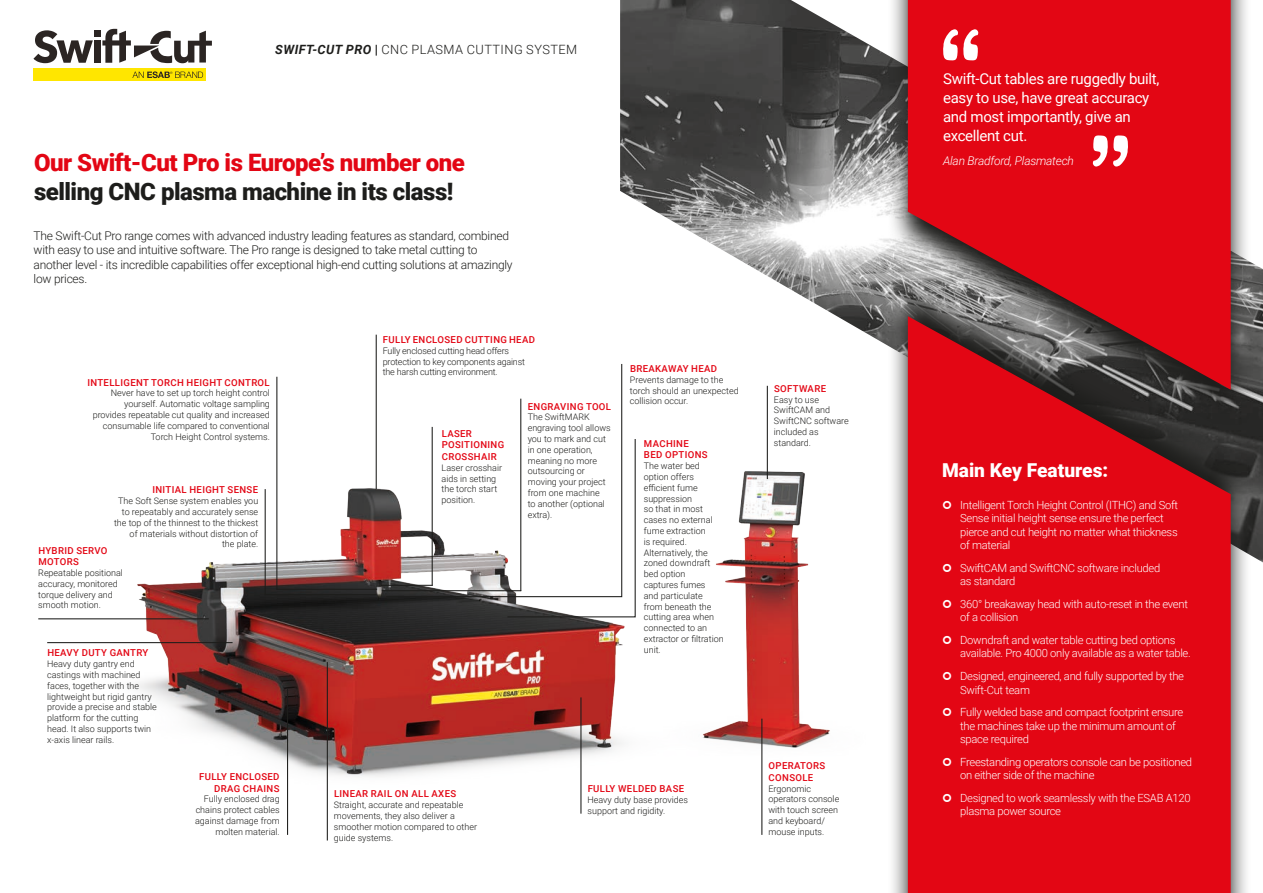
<style>
.page{position:relative;width:1263px;height:893px;background:#fff}
.page>*{position:absolute;margin:0;border:0;box-sizing:border-box;transform-origin:0 0}
.t1{font:900 24px/28.8px "Roboto";letter-spacing:-.02em;color:#e30614}
.t2{font:900 19.2px "Roboto";color:#fff}
.t3{font:15px/19.2px "Roboto";letter-spacing:-.02em;color:#fff}
.t4{font:300 12.75px "Roboto";letter-spacing:.035em;color:#1d1d1b}
.t5{font:300 12px/14.4px "Roboto";letter-spacing:-.02em;color:#1d1d1b}
.t6{font:italic 300 12px "Roboto";letter-spacing:-.02em;color:#fff}
.t7{font:300 11.25px/13.5px "Roboto";letter-spacing:-.025em;color:#fff}
.t8{font:500 9.6px/11.6px "Roboto";letter-spacing:.035em;color:#e30614}
.t9{font:300 9px/10.8px "Roboto";color:#1d1d1b}
.t10{font:300 9px/10.8px "Roboto";letter-spacing:-.02em;color:#1d1d1b}
.s1{font-weight:700;font-style:italic}
.s2{font-weight:900}
.s3{color:#1d1d1b}
</style>
<div class="page">
<img style="left:53px;top:387px;width:777px;height:454px">
<img style="left:620px;top:0;width:643px;height:562px">
<svg style="left:888px;top:0;width:363px;height:280px"></svg>
<div style="left:908px;top:0;width:323px;height:280px;background:#e30614"></div>
<svg style="left:943px;top:28px;width:36px;height:33px"></svg>
<svg style="left:1092px;top:135px;width:36px;height:32px"></svg>
<hr style="left:376px;top:335px;width:1px;height:154px;background:#1d1d1b">
<hr style="left:580px;top:697px;width:1px;height:117px;background:#1d1d1b">
<hr style="left:761px;top:719px;width:1px;height:116px;background:#1d1d1b">
<svg style="left:888px;top:280px;width:363px;height:613px;background:#ae898b"></svg>
<svg style="left:908px;top:316px;width:323px;height:577px;background:#ce0d19"></svg>
<hr style="left:767px;top:386px;width:1px;height:93px;background:#1d1d1b">
<hr style="left:47px;top:642px;width:186px;height:1px;background:#1d1d1b">
<hr style="left:327px;top:662px;width:1px;height:178px;background:#1d1d1b">
<hr style="left:287px;top:688px;width:1px;height:147px;background:#1d1d1b">
<hr style="left:38px;top:618px;width:171px;height:1px;background:#1d1d1b">
<svg style="left:385px;top:363px;width:238px;height:235px"></svg>
<svg style="left:506px;top:438px;width:130px;height:180px"></svg>
<hr style="left:265px;top:594px;width:111px;height:1px;background:#1d1d1b">
<hr style="left:265px;top:489px;width:1px;height:106px;background:#1d1d1b">
<hr style="left:276px;top:589px;width:101px;height:1px;background:#1d1d1b">
<hr style="left:276px;top:377px;width:1px;height:213px;background:#1d1d1b">
<hr style="left:382px;top:590px;width:139px;height:1px;background:#1d1d1b">
<hr style="left:520px;top:399px;width:1px;height:192px;background:#1d1d1b">
<hr style="left:381px;top:585px;width:52px;height:1px;background:#1d1d1b">
<hr style="left:432px;top:427px;width:1px;height:159px;background:#1d1d1b">
<div style="left:94px;top:40px;width:7px;height:23px;background:#2b2523"></div>
<svg style="left:33px;top:30px;width:60px;height:33px"></svg>
<svg style="left:102px;top:29px;width:110px;height:34px"></svg>
<div style="left:94px;top:31px;width:7px;height:6px;background:#2b2523"></div>
<div style="left:34px;top:69px;width:172px;height:12px;background:#ffe600"></div>
<svg style="left:132px;top:71px;width:71px;height:7px"></svg>
<svg style="left:943px;top:500px;width:8px;height:9px"></svg>
<svg style="left:943px;top:564px;width:8px;height:8px"></svg>
<svg style="left:943px;top:600px;width:8px;height:8px"></svg>
<svg style="left:943px;top:636px;width:8px;height:8px"></svg>
<svg style="left:943px;top:672px;width:8px;height:8px"></svg>
<svg style="left:943px;top:708px;width:8px;height:8px"></svg>
<svg style="left:943px;top:757px;width:8px;height:9px"></svg>
<svg style="left:943px;top:793px;width:8px;height:9px"></svg>
<p class="t4" style="left:275px;top:40px;width:303px"><span class="s1">SWIFT-CUT PRO</span> <span class="s2">|</span> CNC PLASMA CUTTING SYSTEM</p>
<p class="t1" style="left:34px;top:148px;width:432px">Our Swift-Cut Pro is Europe’s number one <span class="s3">selling CNC plasma machine in its class!</span></p>
<p class="t5" style="left:34px;top:228px;width:480px">The Swift-Cut Pro range comes with advanced industry leading features as standard, combined with easy to use and intuitive software. The Pro range is designed to take metal cutting to another level - its incredible capabilities offer exceptional high-end cutting solutions at amazingly low prices.</p>
<p class="t8" style="left:87px;top:376px;width:184px">INTELLIGENT TORCH HEIGHT CONTROL</p>
<p class="t9" style="left:93px;top:387px;width:179px;text-align:right">Never have to set up torch height control yourself. Automatic voltage sampling provides repeatable cut quality and increased consumable life compared to conventional Torch Height Control systems.</p>
<p class="t8" style="left:152px;top:484px;width:107px">INITIAL HEIGHT SENSE</p>
<p class="t9" style="left:114px;top:495px;width:146px;text-align:right">The Soft Sense system enables you to repeatably and accurately sense the top of the thinnest to the thickest of materials without distortion of<br>the plate.</p>
<p class="t8" style="left:38px;top:544px;width:71px">HYBRID SERVO<br>MOTORS</p>
<p class="t9" style="left:38px;top:567px;width:86px">Repeatable positional accuracy, monitored torque delivery and smooth motion.</p>
<p class="t8" style="left:47px;top:647px;width:103px">HEAVY DUTY GANTRY</p>
<p class="t9" style="left:47px;top:658px;width:111px">Heavy duty gantry end castings with machined faces, together with the lightweight but rigid gantry provide a precise and stable platform for the cutting head. It also supports twin x-axis linear rails.</p>
<p class="t8" style="left:383px;top:333px;width:153px">FULLY ENCLOSED CUTTING HEAD</p>
<p class="t10" style="left:383px;top:345px;width:144px">Fully enclosed cutting head offers protection to key components against the harsh cutting environment.</p>
<p class="t8" style="left:442px;top:427px;width:64px">LASER<br>POSITIONING<br>CROSSHAIR</p>
<p class="t9" style="left:442px;top:462px;width:62px">Laser crosshair aids in setting the torch start position.</p>
<p class="t8" style="left:528px;top:400px;width:85px">ENGRAVING TOOL</p>
<p class="t9" style="left:528px;top:411px;width:84px">The SwiftMARK engraving tool allows you to mark and cut in one operation, meaning no more outsourcing or moving your project from one machine<br>to another (optional extra).</p>
<p class="t8" style="left:630px;top:362px;width:89px">BREAKAWAY HEAD</p>
<p class="t9" style="left:630px;top:374px;width:110px">Prevents damage to the torch should an unexpected collision occur.</p>
<p class="t8" style="left:644px;top:437px;width:65px">MACHINE<br>BED OPTIONS</p>
<p class="t9" style="left:644px;top:460px;width:81px">The water bed option offers efficient fume suppression<br>so that in most cases no external fume extraction<br>is required.<br>Alternatively, the zoned downdraft bed option<br>captures fumes<br>and particulate from beneath the cutting area when connected to an extractor or filtration unit.</p>
<p class="t8" style="left:199px;top:771px;width:82px;text-align:right">FULLY ENCLOSED<br>DRAG CHAINS</p>
<p class="t9" style="left:195px;top:793px;width:86px;text-align:right">Fully enclosed drag chains protect cables against damage from molten material.</p>
<p class="t8" style="left:334px;top:788px;width:124px">LINEAR RAIL ON ALL AXES</p>
<p class="t9" style="left:334px;top:799px;width:145px">Straight, accurate and repeatable movements, they also deliver a smoother motion compared to other guide systems.</p>
<p class="t8" style="left:588px;top:782px;width:98px">FULLY WELDED BASE</p>
<p class="t9" style="left:587px;top:794px;width:102px">Heavy duty base provides support and rigidity.</p>
<p class="t8" style="left:774px;top:382px;width:54px">SOFTWARE</p>
<p class="t9" style="left:774px;top:394px;width:76px">Easy to use<br>SwiftCAM and<br>SwiftCNC software included as standard.</p>
<p class="t8" style="left:769px;top:760px;width:58px">OPERATORS<br>CONSOLE</p>
<p class="t9" style="left:768px;top:783px;width:72px">Ergonomic operators console with touch screen and keyboard/ mouse inputs.</p>
<p class="t3" style="left:943px;top:68px;width:218px">Swift-Cut tables are ruggedly built, easy to use, have great accuracy and most importantly, give an excellent cut.</p>
<p class="t6" style="left:943px;top:152px;width:132px">Alan Bradford, Plasmatech</p>
<p class="t2" style="left:942px;top:457px;width:168px">Main Key Features:</p>
<p class="t7" style="left:960px;top:498px;width:219px">Intelligent Torch Height Control (ITHC) and Soft Sense initial height sense ensure the perfect pierce and cut height no matter what thickness of material</p>
<p class="t7" style="left:960px;top:561px;width:202px">SwiftCAM and SwiftCNC software included as standard</p>
<p class="t7" style="left:960px;top:597px;width:229px">360° breakaway head with auto-reset in the event of a collision</p>
<p class="t7" style="left:960px;top:633px;width:232px">Downdraft and water table cutting bed options available. Pro 4000 only available as a water table.</p>
<p class="t7" style="left:960px;top:669px;width:225px">Designed, engineered, and fully supported by the<br>Swift-Cut team</p>
<p class="t7" style="left:960px;top:705px;width:225px">Fully welded base and compact footprint ensure the machines take up the minimum amount of space required</p>
<p class="t7" style="left:960px;top:754px;width:233px">Freestanding operators console can be positioned on either side of the machine</p>
<p class="t7" style="left:960px;top:790px;width:232px">Designed to work seamlessly with the ESAB A120 plasma power source</p>
</div>
